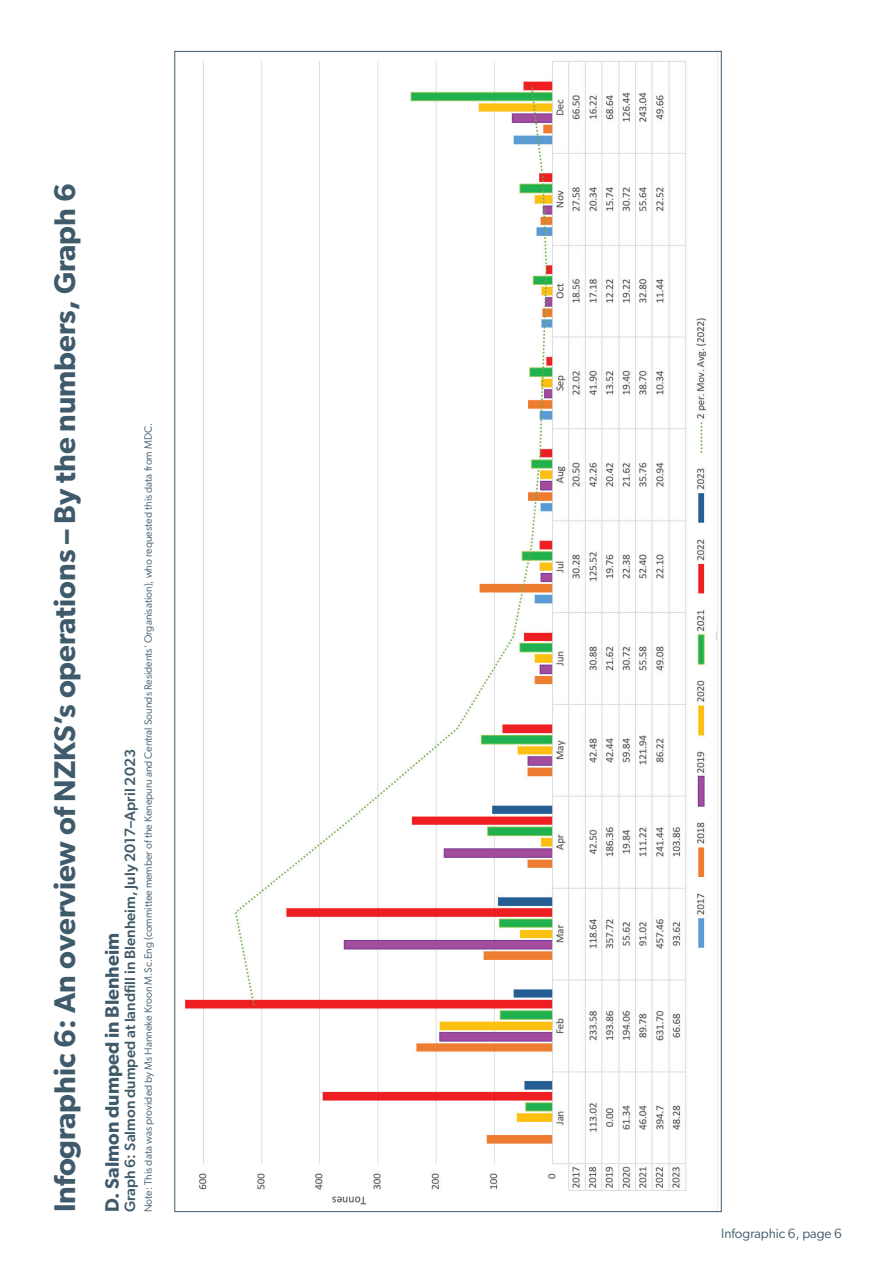
<style>
.page{position:relative;width:893px;height:1263px;background:#fff}
.page>*{position:absolute;margin:0;border:0;box-sizing:border-box;transform-origin:0 0}
.t1{font:600 30px "Gibson";color:#3f5a6b}
.t2{font:600 19.5px "Gibson";color:#3f5a6b}
.t3{font:500 15px "Gibson";color:#3f5a6b}
.t4{font:13.5px "Gibson";color:#3f5a6b}
.t5{font:10.5px "Gibson";color:#3f5a6b}
</style>
<div class="page">
<img style="left:185px;top:53px;width:533px;height:1157px">
<h1 class="t1" style="left:47px;top:1212px;width:1030px;rotate:-90deg">Infographic 6: An overview of NZKS’s operations – By the numbers, Graph 6</h1>
<p class="t5" style="left:142px;top:1212px;width:791px;rotate:-90deg">Note: This data was provided by Ms Hanneke Kroon M.Sc.Eng (committee member of the Kenepuru and Central Sounds Residents’ Organisation), who requested this data from MDC.</p>
<h3 class="t3" style="left:121px;top:1212px;width:465px;rotate:-90deg">Graph 6: Salmon dumped at landfill in Blenheim, July 2017–April 2023</h3>
<h2 class="t2" style="left:100px;top:1212px;width:281px;rotate:-90deg">D. Salmon dumped in Blenheim</h2>
<p class="t4" style="left:721px;top:1225px;width:122px">Infographic 6, page 6</p>
</div>
